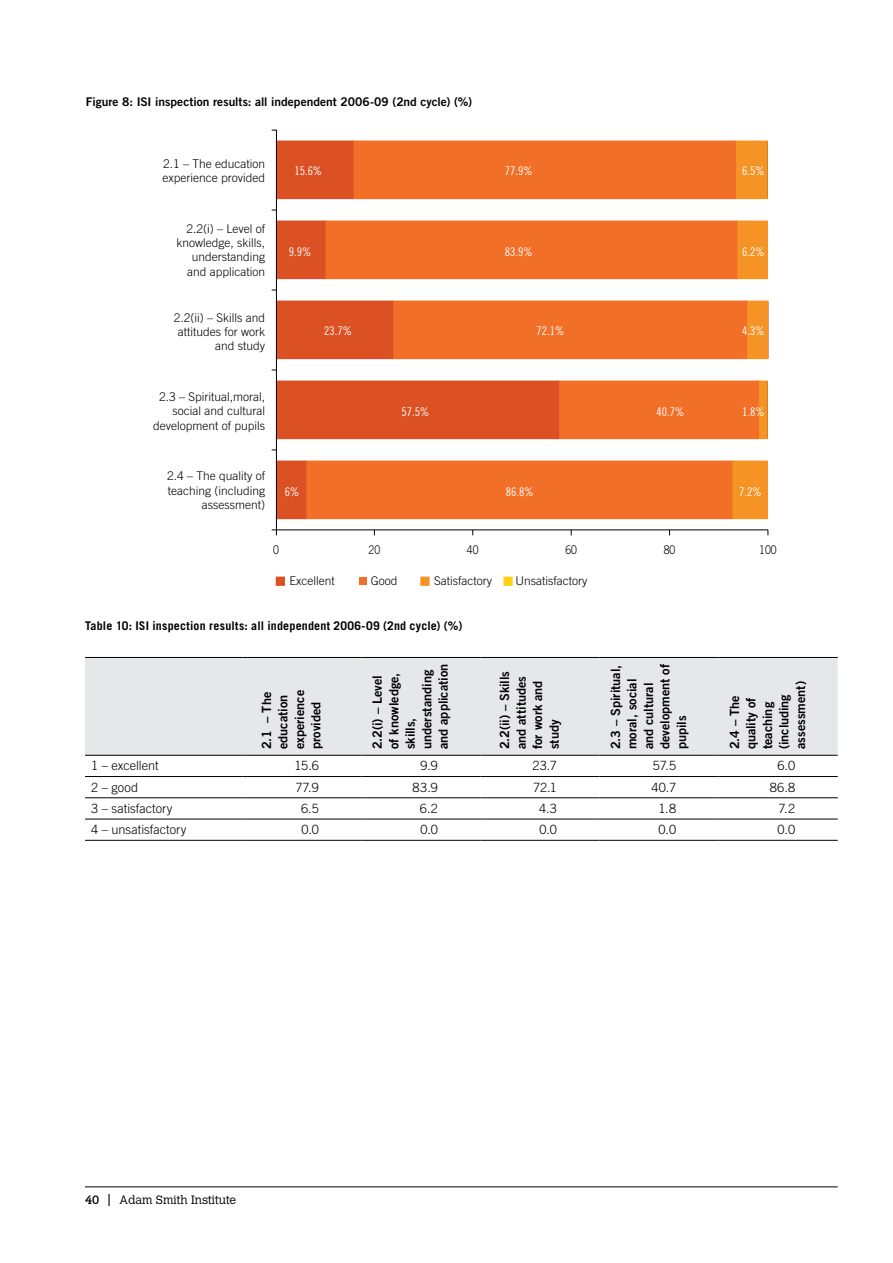
<style>
.page{position:relative;width:893px;height:1263px;background:#fff}
.page>*{position:absolute;margin:0;border:0;box-sizing:border-box;transform-origin:0 0}
.t1{font:12.75px/16.5px "Trade Gothic LT Std Bd 2";color:#000}
.t2{font:300 12.75px "Trade Gothic LT Std";color:#000}
.t3{font:300 12px/14.4px "Trade Gothic LT Std";color:#000;text-align:right}
.t4{font:12px "Trade Gothic LT Std Cn 18";color:#fff}
.t5{font:12px "Trade Gothic LT Std Bd 2";color:#000}
.t6{font:700 12px "Trade Gothic LT Std";letter-spacing:.02em;color:#000}
.t7{font:300 12px "Trade Gothic LT Std";color:#010101}
.t8{font:300 12px "Calvert MT Std";color:#000}
.t9{font:300 12px "Trade Gothic LT Std";color:#000;scale:.87 1}
.s1{font-weight:400}
</style>
<div class="page">
<hr style="left:85px;top:1186px;width:753px;height:1px;background:#000">
<div style="left:735px;top:141px;width:32px;height:58px;background:#f59325"></div>
<div style="left:735px;top:141px;width:33px;height:58px;border:1px solid #f59325"></div>
<div style="left:737px;top:221px;width:30px;height:58px;background:#f59325"></div>
<div style="left:736px;top:221px;width:32px;height:58px;border:1px solid #f59325"></div>
<div style="left:747px;top:301px;width:21px;height:58px;background:#f59325"></div>
<div style="left:758px;top:381px;width:9px;height:58px;background:#f59325"></div>
<div style="left:758px;top:381px;width:10px;height:58px;border:1px solid #f59325"></div>
<div style="left:732px;top:461px;width:35px;height:58px;background:#f59325"></div>
<div style="left:732px;top:461px;width:36px;height:58px;border:1px solid #f59325"></div>
<div style="left:353px;top:141px;width:382px;height:58px;background:#f26f27"></div>
<div style="left:325px;top:221px;width:412px;height:58px;background:#f26f27"></div>
<div style="left:393px;top:301px;width:354px;height:58px;background:#f26f27"></div>
<div style="left:559px;top:381px;width:199px;height:58px;background:#f26f27"></div>
<div style="left:306px;top:461px;width:426px;height:58px;background:#f26f27"></div>
<div style="left:276px;top:141px;width:77px;height:58px;background:#db5123"></div>
<div style="left:276px;top:221px;width:49px;height:58px;background:#db5123"></div>
<div style="left:276px;top:301px;width:117px;height:58px;background:#db5123"></div>
<div style="left:276px;top:381px;width:283px;height:58px;background:#db5123"></div>
<div style="left:276px;top:461px;width:30px;height:58px;background:#db5123"></div>
<div style="left:276px;top:577px;width:8px;height:8px;background:#db5123"></div>
<div style="left:276px;top:577px;width:9px;height:9px;border:2px solid #db5123"></div>
<div style="left:359px;top:577px;width:8px;height:8px;background:#f26f27"></div>
<div style="left:421px;top:577px;width:8px;height:8px;background:#f59325"></div>
<div style="left:420px;top:577px;width:10px;height:9px;border:2px solid #f59325"></div>
<div style="left:504px;top:577px;width:8px;height:8px;background:#ffd113"></div>
<div style="left:503px;top:577px;width:10px;height:9px;border:2px solid #ffd113"></div>
<hr style="left:276px;top:529px;width:492px;height:1px;background:#000">
<hr style="left:276px;top:130px;width:1px;height:405px;background:#000">
<div style="left:85px;top:658px;width:753px;height:97px;background:#e6e7e8"></div>
<hr style="left:85px;top:797px;width:157px;height:1px;background:#000">
<hr style="left:242px;top:797px;width:119px;height:1px;background:#000">
<hr style="left:361px;top:797px;width:119px;height:1px;background:#000">
<hr style="left:480px;top:797px;width:120px;height:1px;background:#000">
<hr style="left:600px;top:797px;width:119px;height:1px;background:#000">
<hr style="left:719px;top:797px;width:119px;height:1px;background:#000">
<hr style="left:85px;top:819px;width:157px;height:1px;background:#000">
<hr style="left:242px;top:819px;width:119px;height:1px;background:#000">
<hr style="left:361px;top:819px;width:119px;height:1px;background:#000">
<hr style="left:480px;top:819px;width:120px;height:1px;background:#000">
<hr style="left:600px;top:819px;width:119px;height:1px;background:#000">
<hr style="left:719px;top:819px;width:119px;height:1px;background:#000">
<hr style="left:85px;top:840px;width:157px;height:1px;background:#000">
<hr style="left:242px;top:840px;width:119px;height:1px;background:#000">
<hr style="left:361px;top:840px;width:119px;height:1px;background:#000">
<hr style="left:480px;top:840px;width:120px;height:1px;background:#000">
<hr style="left:600px;top:840px;width:119px;height:1px;background:#000">
<hr style="left:719px;top:840px;width:119px;height:1px;background:#000">
<hr style="left:85px;top:657px;width:157px;height:1px;background:#000">
<hr style="left:242px;top:657px;width:119px;height:1px;background:#000">
<hr style="left:361px;top:657px;width:119px;height:1px;background:#000">
<hr style="left:480px;top:657px;width:120px;height:1px;background:#000">
<hr style="left:600px;top:657px;width:119px;height:1px;background:#000">
<hr style="left:719px;top:657px;width:119px;height:1px;background:#000">
<hr style="left:85px;top:755px;width:157px;height:1px;background:#000">
<hr style="left:242px;top:755px;width:119px;height:1px;background:#000">
<hr style="left:361px;top:755px;width:119px;height:1px;background:#000">
<hr style="left:480px;top:755px;width:120px;height:1px;background:#000">
<hr style="left:600px;top:755px;width:119px;height:1px;background:#000">
<hr style="left:719px;top:755px;width:119px;height:1px;background:#000">
<hr style="left:85px;top:776px;width:157px;height:1px;background:#000">
<hr style="left:242px;top:776px;width:119px;height:1px;background:#000">
<hr style="left:361px;top:776px;width:119px;height:1px;background:#000">
<hr style="left:480px;top:776px;width:120px;height:1px;background:#000">
<hr style="left:600px;top:776px;width:119px;height:1px;background:#000">
<hr style="left:719px;top:776px;width:119px;height:1px;background:#000">
<p class="t5" style="left:86px;top:94px;width:388px">Figure 8: ISI inspection results: all independent 2006-09 (2nd cycle) (%)</p>
<p class="t3" style="left:162px;top:156px;width:104px;text-align:left">2.1 – The education experience provided</p>
<p class="t3" style="left:177px;top:221px;width:90px">2.2(i) – Level of knowledge, skills, understanding and application</p>
<p class="t3" style="left:174px;top:310px;width:93px">2.2(ii) – Skills and attitudes for work and study</p>
<p class="t3" style="left:153px;top:389px;width:114px">2.3 – Spiritual,moral, social and cultural development of pupils</p>
<p class="t4" style="left:294px;top:164px;width:29px">15.6%</p>
<p class="t4" style="left:505px;top:164px;width:29px">77.9%</p>
<p class="t4" style="left:742px;top:164px;width:24px">6.5%</p>
<p class="t4" style="left:289px;top:245px;width:24px">9.9%</p>
<p class="t4" style="left:505px;top:245px;width:29px">83.9%</p>
<p class="t4" style="left:742px;top:245px;width:24px">6.2%</p>
<p class="t4" style="left:324px;top:323px;width:29px">23.7%</p>
<p class="t4" style="left:536px;top:323px;width:29px">72.1%</p>
<p class="t4" style="left:742px;top:323px;width:24px">4.3%</p>
<p class="t4" style="left:401px;top:405px;width:29px">57.5%</p>
<p class="t4" style="left:656px;top:405px;width:29px">40.7%</p>
<p class="t4" style="left:742px;top:405px;width:24px">1.8%</p>
<p class="t3" style="left:167px;top:468px;width:100px">2.4 – The quality of teaching (including assessment)</p>
<p class="t4" style="left:285px;top:485px;width:16px">6%</p>
<p class="t4" style="left:506px;top:485px;width:29px">86.8%</p>
<p class="t4" style="left:739px;top:485px;width:24px">7.2%</p>
<p class="t9" style="left:273px;top:543px;width:8px">0</p>
<p class="t9" style="left:369px;top:543px;width:15px">20</p>
<p class="t9" style="left:467px;top:543px;width:15px">40</p>
<p class="t9" style="left:565px;top:543px;width:15px">60</p>
<p class="t9" style="left:664px;top:543px;width:15px">80</p>
<p class="t9" style="left:759px;top:543px;width:22px">100</p>
<p class="t7" style="left:289px;top:574px;width:47px">Excellent</p>
<p class="t7" style="left:371px;top:574px;width:28px">Good</p>
<p class="t7" style="left:434px;top:574px;width:59px">Satisfactory</p>
<p class="t7" style="left:516px;top:574px;width:73px">Unsatisfactory</p>
<p class="t6" style="left:85px;top:618px;width:379px">Table 10: ISI inspection results: all independent 2006-09 (2nd cycle) (%)</p>
<p class="t1" style="left:258px;top:749px;width:61px;rotate:-90deg">2.1 – The education experience provided</p>
<p class="t1" style="left:369px;top:749px;width:87px;rotate:-90deg">2.2(i) – Level of knowledge, skills, understanding and application</p>
<p class="t1" style="left:496px;top:749px;width:80px;rotate:-90deg">2.2(ii) – Skills and attitudes for work and study</p>
<p class="t1" style="left:607px;top:749px;width:87px;rotate:-90deg">2.3 – Spiritual, moral, social and cultural development of pupils</p>
<p class="t1" style="left:726px;top:749px;width:70px;rotate:-90deg">2.4 – The quality of teaching (including assessment)</p>
<p class="t2" style="left:91px;top:758px;width:69px">1 – excellent</p>
<p class="t2" style="left:295px;top:758px;width:26px">15.6</p>
<p class="t2" style="left:420px;top:758px;width:19px">9.9</p>
<p class="t2" style="left:532px;top:758px;width:26px">23.7</p>
<p class="t2" style="left:653px;top:758px;width:25px">57.5</p>
<p class="t2" style="left:777px;top:758px;width:19px">6.0</p>
<p class="t2" style="left:91px;top:780px;width:49px">2 – good</p>
<p class="t2" style="left:295px;top:780px;width:25px">77.9</p>
<p class="t2" style="left:413px;top:780px;width:27px">83.9</p>
<p class="t2" style="left:533px;top:780px;width:25px">72.1</p>
<p class="t2" style="left:651px;top:780px;width:26px">40.7</p>
<p class="t2" style="left:770px;top:780px;width:27px">86.8</p>
<p class="t2" style="left:91px;top:801px;width:83px">3 – satisfactory</p>
<p class="t2" style="left:301px;top:801px;width:19px">6.5</p>
<p class="t2" style="left:420px;top:801px;width:20px">6.2</p>
<p class="t2" style="left:539px;top:801px;width:19px">4.3</p>
<p class="t2" style="left:658px;top:801px;width:19px">1.8</p>
<p class="t2" style="left:779px;top:801px;width:18px">7.2</p>
<p class="t2" style="left:91px;top:822px;width:97px">4 – unsatisfactory</p>
<p class="t2" style="left:301px;top:822px;width:19px">0.0</p>
<p class="t2" style="left:420px;top:822px;width:19px">0.0</p>
<p class="t2" style="left:539px;top:822px;width:19px">0.0</p>
<p class="t2" style="left:659px;top:822px;width:19px">0.0</p>
<p class="t2" style="left:778px;top:822px;width:19px">0.0</p>
<p class="t8" style="left:85px;top:1193px;width:153px"><span class="s1">40 |</span> Adam Smith Institute</p>
</div>
